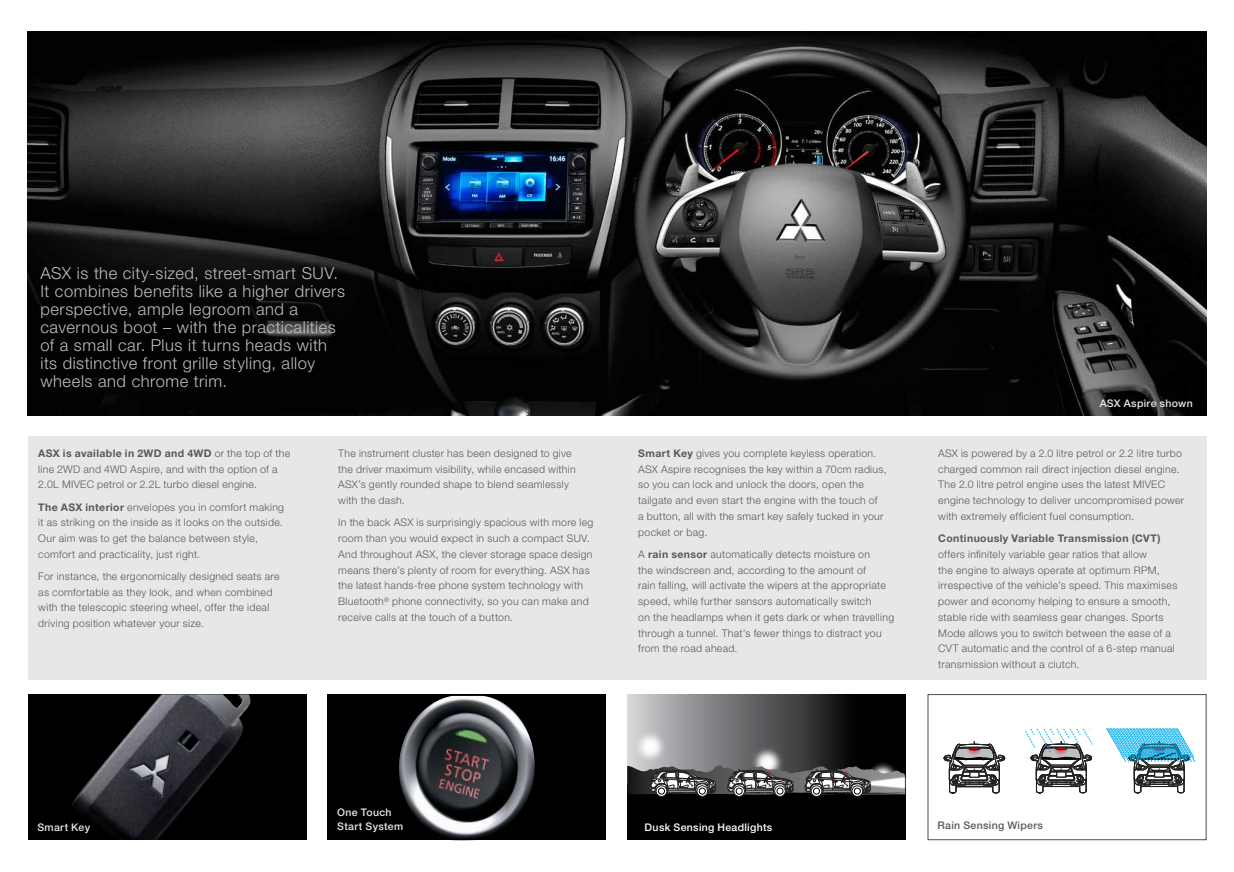
<style>
.page{position:relative;width:1234px;height:872px;background:#fff}
.page>*{position:absolute;margin:0;border:0;box-sizing:border-box;transform-origin:0 0}
.t1{font:300 16.5px/18px "Helvetica Neue";letter-spacing:.03em;color:#bcbec0}
.t2{font:300 10.5px/15.8px "Helvetica Neue";letter-spacing:.03em;color:#58595b}
.t3{font:500 10.5px/13.5px "Helvetica Neue";letter-spacing:.03em;color:#e6e7e8}
.t4{font:700 10.5px "Helvetica Neue";letter-spacing:.04em;color:#58595b}
.t5{font:500 10.5px "Helvetica Neue";letter-spacing:.03em;color:#fff}
.t6{font:500 10.5px "Helvetica Neue";letter-spacing:.03em;color:#58595b}
.s1{font-weight:700}
</style>
<div class="page">
<div style="left:28px;top:694px;width:278px;height:146px;background:#000"></div>
<img style="left:28px;top:32px;width:1177px;height:384px">
<div style="left:927px;top:694px;width:278px;height:146px;border:1px solid #4d4d4f"></div>
<div style="left:28px;top:436px;width:1177px;height:243px;background:#e6e7e8"></div>
<div style="left:627px;top:694px;width:277px;height:89px;background:linear-gradient(to right,#ccced1,#000)"></div>
<img style="left:631px;top:727px;width:38px;height:38px">
<img style="left:748px;top:743px;width:38px;height:22px">
<img style="left:863px;top:758px;width:38px;height:7px">
<svg style="left:627px;top:765px;width:278px;height:75px;background:#2a292a"></svg>
<div style="left:327px;top:694px;width:279px;height:146px;background:#000"></div>
<img style="left:72px;top:694px;width:179px;height:146px">
<svg style="left:1106px;top:728px;width:89px;height:65px"></svg>
<svg style="left:1025px;top:728px;width:67px;height:65px"></svg>
<svg style="left:943px;top:741px;width:61px;height:52px"></svg>
<svg style="left:399px;top:695px;width:136px;height:146px"></svg>
<p class="t1" style="left:40px;top:264px;width:306px">ASX is the city-sized, street-smart SUV.<br>It combines benefits like a higher drivers perspective, ample legroom and a cavernous boot – with the practicalities of a small car. Plus it turns heads with its distinctive front grille styling, alloy wheels and chrome trim.</p>
<p class="t2" style="left:38px;top:445px;width:253px"><span class="s1">ASX is available in 2WD and 4WD</span> or the top of the line 2WD and 4WD Aspire, and with the option of a<br>2.0L MIVEC petrol or 2.2L turbo diesel engine.</p>
<p class="t2" style="left:38px;top:498px;width:247px"><span class="s1">The ASX interior</span> envelopes you in comfort making it as striking on the inside as it looks on the outside.<br>Our aim was to get the balance between style, comfort and practicality, just right.</p>
<p class="t2" style="left:38px;top:568px;width:243px">For instance, the ergonomically designed seats are as comfortable as they look, and when combined with the telescopic steering wheel, offer the ideal driving position whatever your size.</p>
<p class="t2" style="left:338px;top:445px;width:239px">The instrument cluster has been designed to give the driver maximum visibility, while encased within ASX’s gently rounded shape to blend seamlessly with the dash.</p>
<p class="t2" style="left:338px;top:514px;width:256px">In the back ASX is surprisingly spacious with more leg room than you would expect in such a compact SUV.<br>And throughout ASX, the clever storage space design means there’s plenty of room for everything. ASX has the latest hands-free phone system technology with Bluetooth<sup>®</sup> phone connectivity, so you can make and receive calls at the touch of a button.</p>
<p class="t2" style="left:638px;top:445px;width:250px"><span class="s1">Smart Key</span> gives you complete keyless operation.<br>ASX Aspire recognises the key within a 70cm radius, so you can lock and unlock the doors, open the tailgate and even start the engine with the touch of<br>a button, all with the smart key safely tucked in your pocket or bag.</p>
<p class="t2" style="left:638px;top:546px;width:257px">A <span class="s1">rain sensor</span> automatically detects moisture on<br>the windscreen and, according to the amount of<br>rain falling, will activate the wipers at the appropriate speed, while further sensors automatically switch<br>on the headlamps when it gets dark or when travelling through a tunnel. That’s fewer things to distract you from the road ahead.</p>
<p class="t3" style="left:1099px;top:396px;width:94px">ASX Aspire shown</p>
<p class="t2" style="left:938px;top:445px;width:247px">ASX is powered by a 2.0 litre petrol or 2.2 litre turbo charged common rail direct injection diesel engine.<br>The 2.0 litre petrol engine uses the latest MIVEC engine technology to deliver uncompromised power with extremely efficient fuel consumption.</p>
<p class="t4" style="left:938px;top:532px;width:224px">Continuously Variable Transmission (CVT)</p>
<p class="t2" style="left:938px;top:546px;width:240px">offers infinitely variable gear ratios that allow<br>the engine to always operate at optimum RPM, irrespective of the vehicle’s speed. This maximises power and economy helping to ensure a smooth, stable ride with seamless gear changes. Sports Mode allows you to switch between the ease of a CVT automatic and the control of a 6-step manual transmission without a clutch.</p>
<p class="t3" style="left:37px;top:820px;width:54px">Smart Key</p>
<p class="t3" style="left:337px;top:806px;width:68px">One Touch<br>Start System</p>
<p class="t5" style="left:644px;top:820px;width:129px">Dusk Sensing Headlights</p>
<p class="t6" style="left:937px;top:819px;width:107px">Rain Sensing Wipers</p>
</div>
